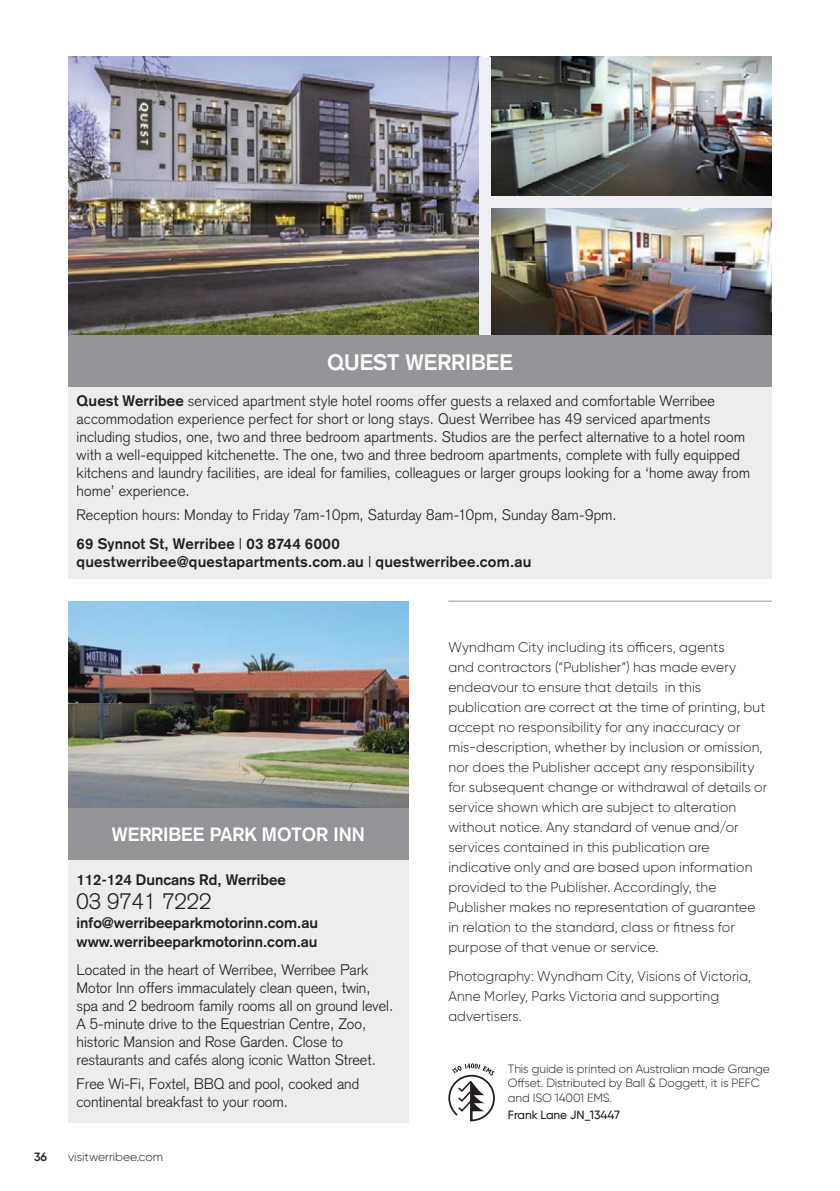
<style>
.page{position:relative;width:840px;height:1191px;background:#fff}
.page>*{position:absolute;margin:0;border:0;box-sizing:border-box;transform-origin:0 0}
.Heading{font:700 22px "Akzidenz Grotesk";color:#fff}
.t1{font:300 22px "Akzidenz Grotesk";color:#231f20}
.Heading-2{font:700 19px "Akzidenz Grotesk";color:#fff}
.t2{font:300 15px/18px "Akzidenz Grotesk";letter-spacing:.005em;color:#231f20}
.t3{font:700 15px/18px "Akzidenz Grotesk";color:#231f20}
.t4{font:300 14px/20px "Gilroy";letter-spacing:.01em;color:#231f20}
.t5{font:300 12px/14.4px "Gilroy";letter-spacing:-.01em;color:#231f20}
.t6{font:500 12px "Gilroy";letter-spacing:-.01em;color:#231f20}
.t7{font:600 12px "Gilroy";color:#231f20}
.s1{font-weight:700}
.s2{font-weight:400}
</style>
<div class="page">
<div style="left:68px;top:601px;width:340px;height:522px;background:#ededee"></div>
<img style="left:68px;top:601px;width:340px;height:207px">
<div style="left:68px;top:808px;width:340px;height:51px;background:#939598"></div>
<div style="left:68px;top:57px;width:703px;height:521px;background:#ededee"></div>
<img style="left:68px;top:57px;width:703px;height:278px">
<div style="left:490px;top:196px;width:281px;height:11px;background:#eeeff5"></div>
<div style="left:479px;top:57px;width:11px;height:278px;background:#eeeff5"></div>
<div style="left:68px;top:335px;width:703px;height:51px;background:#939598"></div>
<svg style="left:448px;top:1063px;width:46px;height:58px"></svg>
<hr style="left:448px;top:600px;width:323px;height:1px;background:#939598">
<p class="Heading" style="left:327px;top:349px;width:187px">QUEST WERRIBEE</p>
<p class="t2" style="left:77px;top:392px;width:674px"><span class="s1">Quest Werribee</span> serviced apartment style hotel rooms offer guests a relaxed and comfortable Werribee accommodation experience perfect for short or long stays. Quest Werribee has 49 serviced apartments including studios, one, two and three bedroom apartments. Studios are the perfect alternative to a hotel room with a well-equipped kitchenette. The one, two and three bedroom apartments, complete with fully equipped kitchens and laundry facilities, are ideal for families, colleagues or larger groups looking for a ‘home away from home’ experience.</p>
<p class="t2" style="left:77px;top:505px;width:541px">Reception hours: Monday to Friday 7am-10pm, Saturday 8am-10pm, Sunday 8am-9pm.</p>
<p class="t3" style="left:77px;top:534px;width:456px">69 Synnot St, Werribee <span class="s2">|</span> 03 8744 6000 questwerribee@questapartments.com.au <span class="s2">|</span> questwerribee.com.au</p>
<p class="Heading-2" style="left:112px;top:823px;width:254px">WERRIBEE PARK MOTOR INN</p>
<p class="t3" style="left:77px;top:870px;width:211px">112-124 Duncans Rd, Werribee</p>
<p class="t1" style="left:77px;top:888px;width:136px">03 9741 7222</p>
<p class="t3" style="left:77px;top:913px;width:243px">info@werribeeparkmotorinn.com.au</p>
<p class="t3" style="left:77px;top:932px;width:242px">www.werribeeparkmotorinn.com.au</p>
<p class="t2" style="left:77px;top:961px;width:318px">Located in the heart of Werribee, Werribee Park Motor Inn offers immaculately clean queen, twin, spa and 2 bedroom family rooms all on ground level.<br>A 5-minute drive to the Equestrian Centre, Zoo, historic Mansion and Rose Garden. Close to restaurants and cafés along iconic Watton Street.</p>
<p class="t2" style="left:77px;top:1075px;width:284px">Free Wi-Fi, Foxtel, BBQ and pool, cooked and continental breakfast to your room.</p>
<p class="t7" style="left:34px;top:1149px;width:15px">36</p>
<p class="t5" style="left:68px;top:1149px;width:96px">visitwerribee.com</p>
<p class="t4" style="left:448px;top:637px;width:320px">Wyndham City including its officers, agents<br>and contractors (“Publisher”) has made every endeavour to ensure that details in this publication are correct at the time of printing, but accept no responsibility for any inaccuracy or mis-description, whether by inclusion or omission, nor does the Publisher accept any responsibility for subsequent change or withdrawal of details or service shown which are subject to alteration without notice. Any standard of venue and/or services contained in this publication are indicative only and are based upon information provided to the Publisher. Accordingly, the Publisher makes no representation of guarantee in relation to the standard, class or fitness for purpose of that venue or service.</p>
<p class="t4" style="left:448px;top:965px;width:304px">Photography: Wyndham City, Visions of Victoria,<br>Anne Morley, Parks Victoria and supporting advertisers.</p>
<p class="t5" style="left:507px;top:1061px;width:263px">This guide is printed on Australian made Grange<br>Offset. Distributed by Ball &amp; Doggett, it is PEFC and ISO 14001 EMS.</p>
<p class="t6" style="left:507px;top:1107px;width:113px">Frank Lane JN_13447</p>
</div>
